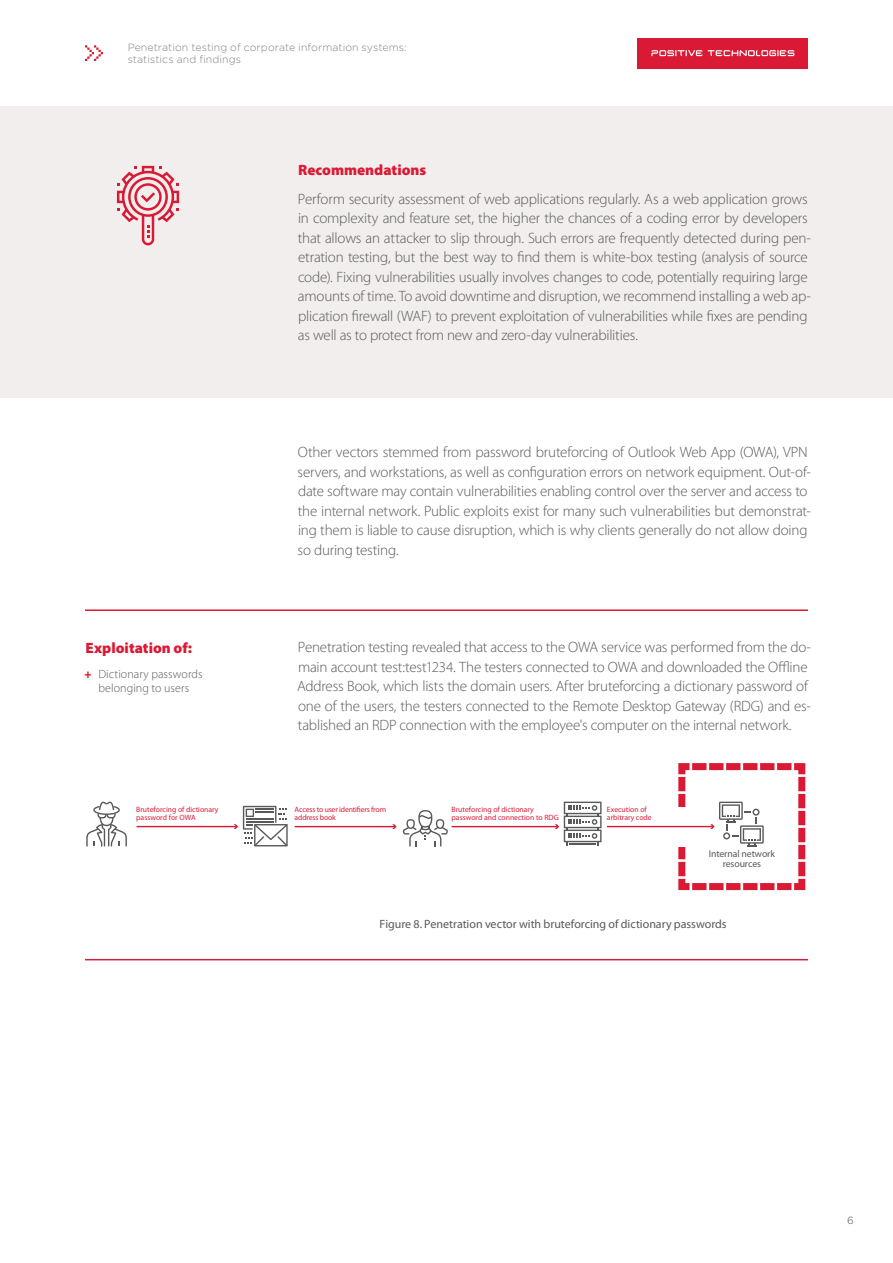
<style>
.page{position:relative;width:893px;height:1263px;background:#fff}
.page>*{position:absolute;margin:0;border:0;box-sizing:border-box;transform-origin:0 0}
.t1{font:300 15px/19.5px "Myriad Pro";letter-spacing:-.015em;color:#58595b}
.t2{font:900 15px "Myriad Pro";color:#da1a35}
.t3{font:12px "Myriad Pro";color:#58595b}
.t4{font:300 12px/13.5px "Myriad Pro";letter-spacing:.01em;color:#58595b;text-align:center}
.t5{font:300 10.5px/12.6px "Gotham Pro";letter-spacing:.01em;color:#808285}
.t6{font:10.5px "Gotham Pro";color:#808285}
.t7{font:9.75px/9.8px "Myriad Pro";letter-spacing:-.01em;color:#58595b;text-align:center}
.t8{font:7.65px/7.6px "Myriad Pro";color:#da1a35}
.t9{font:7.65px/7.6px "Myriad Pro";letter-spacing:-.02em;color:#da1a35}
.s1{font-weight:900;color:#da1a35}
</style>
<div class="page">
<div style="left:0;top:106px;width:893px;height:292px;background:#f1eeed"></div>
<svg style="left:117px;top:166px;width:62px;height:79px"></svg>
<hr style="left:85px;top:609px;width:723px;height:2px;background:#da1a35">
<hr style="left:85px;top:959px;width:723px;height:1px;background:#da1a35">
<hr style="left:295px;top:826px;width:100px;height:1px;background:#da1a35">
<svg style="left:392px;top:824px;width:5px;height:5px"></svg>
<hr style="left:452px;top:826px;width:105px;height:1px;background:#da1a35">
<hr style="left:137px;top:826px;width:99px;height:1px;background:#da1a35">
<svg style="left:555px;top:802px;width:47px;height:44px"></svg>
<svg style="left:86px;top:802px;width:41px;height:44px"></svg>
<svg style="left:234px;top:806px;width:54px;height:40px"></svg>
<svg style="left:403px;top:810px;width:45px;height:36px"></svg>
<hr style="left:607px;top:826px;width:106px;height:1px;background:#da1a35">
<svg style="left:675px;top:763px;width:131px;height:128px"></svg>
<div style="left:638px;top:38px;width:170px;height:30px;background:#da1a35"></div>
<svg style="left:651px;top:50px;width:143px;height:6px"></svg>
<svg style="left:85px;top:45px;width:18px;height:16px"></svg>
<p class="t5" style="left:128px;top:41px;width:281px">Penetration testing of corporate information systems: statistics and findings</p>
<p class="t2" style="left:298px;top:161px;width:129px">Recommendations</p>
<p class="t1" style="left:298px;top:189px;width:515px">Perform security assessment of web applications regularly. As a web application grows in complexity and feature set, the higher the chances of a coding error by developers that allows an attacker to slip through. Such errors are frequently detected during pen&shy;etration testing, but the best way to find them is white-box testing (analysis of source code). Fixing vulnerabilities usually involves changes to code, potentially requiring large amounts of time. To avoid downtime and disruption, we recommend installing a web ap&shy;plication firewall (WAF) to prevent exploitation of vulnerabilities while fixes are pending as well as to protect from new and zero-day vulnerabilities.</p>
<p class="t1" style="left:298px;top:443px;width:515px">Other vectors stemmed from password bruteforcing of Outlook Web App (OWA), VPN servers, and workstations, as well as configuration errors on network equipment. Out-of&shy;date software may contain vulnerabilities enabling control over the server and access to the internal network. Public exploits exist for many such vulnerabilities but demonstrat&shy;ing them is liable to cause disruption, which is why clients generally do not allow doing so during testing.</p>
<p class="t2" style="left:86px;top:639px;width:108px">Exploitation of:</p>
<p class="t1" style="left:297px;top:638px;width:515px">Penetration testing revealed that access to the OWA service was performed from the do&shy;main account test:test1234. The testers connected to OWA and downloaded the Offline Address Book, which lists the domain users. After bruteforcing a dictionary password of one of the users, the testers connected to the Remote Desktop Gateway (RDG) and es&shy;tablished an RDP connection with the employee's computer on the internal network.</p>
<p class="t4" style="left:85px;top:668px;width:119px"><span class="s1">+</span> Dictionary passwords belonging to users</p>
<p class="t8" style="left:136px;top:806px;width:84px">Bruteforcing of dictionary password for OWA</p>
<p class="t8" style="left:607px;top:806px;width:46px">Execution of arbitrary code</p>
<p class="t9" style="left:295px;top:806px;width:93px">Access to user identifiers from address book</p>
<p class="t8" style="left:452px;top:806px;width:109px">Bruteforcing of dictionary password and connection to RDG</p>
<p class="t7" style="left:709px;top:849px;width:68px">Internal network resources</p>
<p class="t3" style="left:380px;top:917px;width:349px">Figure 8. Penetration vector with bruteforcing of dictionary passwords</p>
<p class="t6" style="left:847px;top:1215px;width:8px">6</p>
</div>
